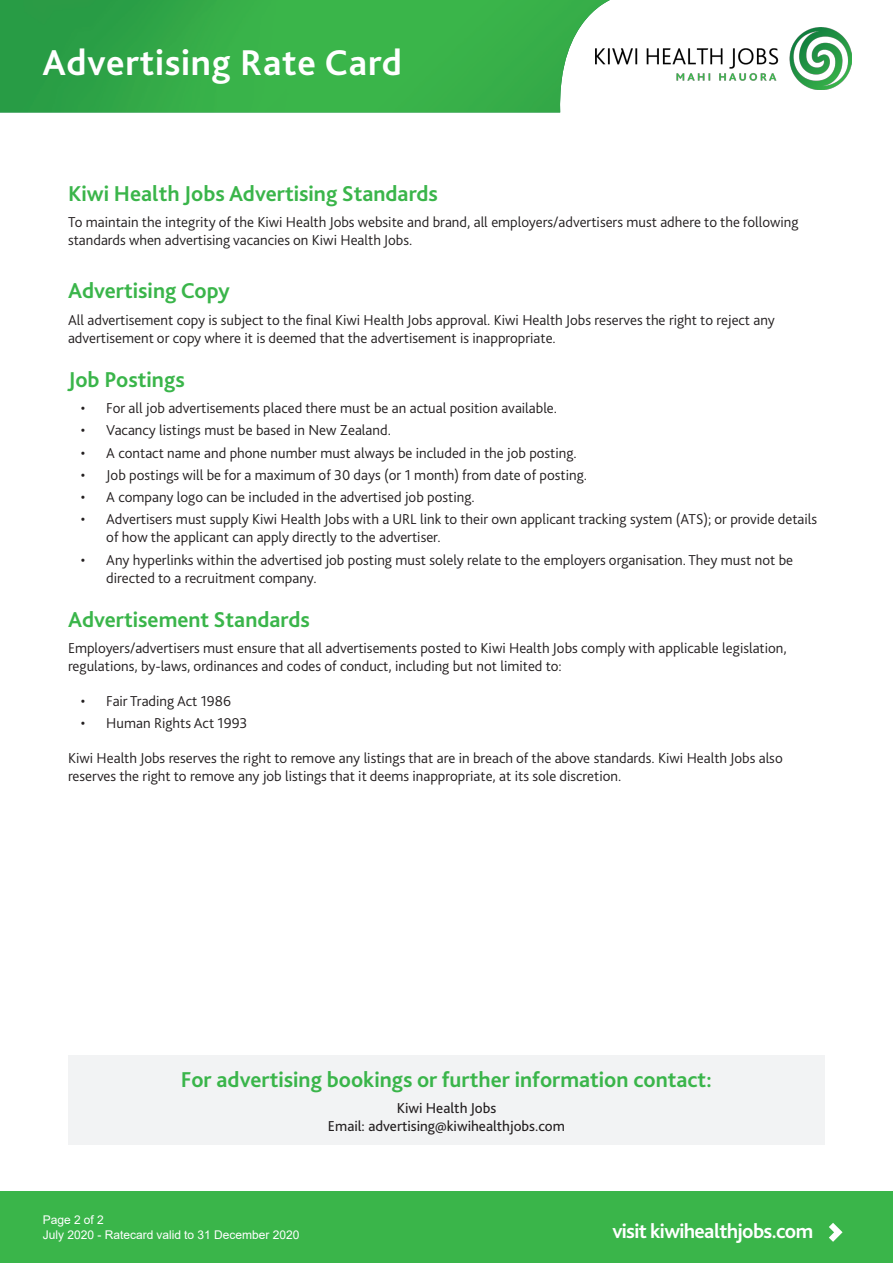
<style>
.page{position:relative;width:893px;height:1263px;background:#fff}
.page>*{position:absolute;margin:0;border:0;box-sizing:border-box;transform-origin:0 0}
.t1{font:700 37.5px "Bliss 2";letter-spacing:.02em;color:#fff}
.t2{font:700 22.5px "Bliss 2";color:#3ab54a}
.t3{font:700 21px "Bliss 2";letter-spacing:-.03em;color:#fff}
.t4{font:300 15px/18px "Bliss 2";color:#231f20}
.t5{font:15px "Bliss 2";color:#231f20}
.t6{font:12px/14.7px "Arial";color:#fff}
</style>
<div class="page">
<div style="left:0;top:1191px;width:893px;height:72px;background:#3ab54a"></div>
<img style="left:0;top:0;width:610px;height:112px">
<div style="left:68px;top:1055px;width:757px;height:89px;background:#f2f3f4"></div>
<img style="left:595px;top:27px;width:256px;height:62px">
<svg style="left:829px;top:1223px;width:13px;height:19px"></svg>
<p class="t1" style="left:43px;top:39px;width:361px">Advertising Rate Card</p>
<p class="t2" style="left:68px;top:180px;width:372px">Kiwi Health Jobs Advertising Standards</p>
<p class="t4" style="left:68px;top:213px;width:732px">To maintain the integrity of the Kiwi Health Jobs website and brand, all employers/advertisers must adhere to the following standards when advertising vacancies on Kiwi Health Jobs.</p>
<p class="t2" style="left:68px;top:277px;width:163px">Advertising Copy</p>
<p class="t4" style="left:68px;top:310px;width:708px">All advertisement copy is subject to the final Kiwi Health Jobs approval. Kiwi Health Jobs reserves the right to reject any advertisement or copy where it is deemed that the advertisement is inappropriate.</p>
<p class="t2" style="left:68px;top:365px;width:118px">Job Postings</p>
<p class="t4" style="left:81px;top:399px;width:478px">• For all job advertisements placed there must be an actual position available.</p>
<p class="t4" style="left:81px;top:421px;width:312px">• Vacancy listings must be based in New Zealand.</p>
<p class="t4" style="left:81px;top:443px;width:497px">• A contact name and phone number must always be included in the job posting.</p>
<p class="t4" style="left:81px;top:465px;width:508px">• Job postings will be for a maximum of 30 days (or 1 month) from date of posting.</p>
<p class="t4" style="left:81px;top:488px;width:395px">• A company logo can be included in the advertised job posting.</p>
<p class="t4" style="left:106px;top:510px;width:712px;text-indent:-26px">• Advertisers must supply Kiwi Health Jobs with a URL link to their own applicant tracking system (ATS); or provide details of how the applicant can apply directly to the advertiser.</p>
<p class="t4" style="left:106px;top:550px;width:688px;text-indent:-26px">• Any hyperlinks within the advertised job posting must solely relate to the employers organisation. They must not be directed to a recruitment company.</p>
<p class="t2" style="left:68px;top:605px;width:243px">Advertisement Standards</p>
<p class="t4" style="left:68px;top:639px;width:720px">Employers/advertisers must ensure that all advertisements posted to Kiwi Health Jobs comply with applicable legislation, regulations, by-laws, ordinances and codes of conduct, including but not limited to:</p>
<p class="t4" style="left:81px;top:692px;width:152px">• Fair Trading Act 1986</p>
<p class="t4" style="left:81px;top:714px;width:168px">• Human Rights Act 1993</p>
<p class="t4" style="left:68px;top:749px;width:716px">Kiwi Health Jobs reserves the right to remove any listings that are in breach of the above standards. Kiwi Health Jobs also reserves the right to remove any job listings that it deems inappropriate, at its sole discretion.</p>
<p class="t2" style="left:181px;top:1065px;width:532px">For advertising bookings or further information contact:</p>
<p class="t5" style="left:397px;top:1099px;width:101px">Kiwi Health Jobs</p>
<p class="t5" style="left:328px;top:1117px;width:239px">Email: advertising@kiwihealthjobs.com</p>
<p class="t6" style="left:43px;top:1212px;width:258px">Page 2 of 2<br>July 2020 - Ratecard valid to 31 December 2020</p>
<p class="t3" style="left:612px;top:1218px;width:202px">visit kiwihealthjobs.com</p>
</div>
